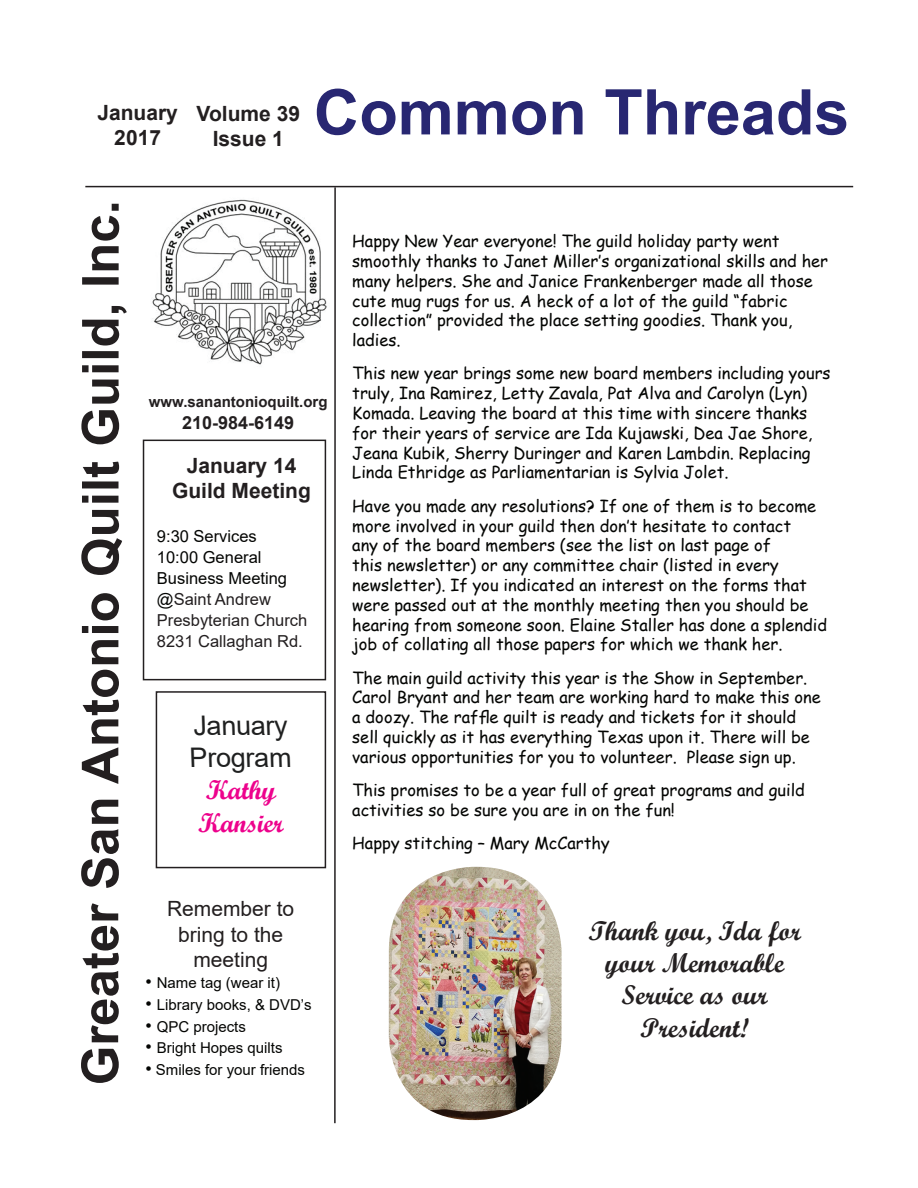
<style>
.page{position:relative;width:918px;height:1188px;background:#fff}
.page>*{position:absolute;margin:0;border:0;box-sizing:border-box;transform-origin:0 0}
.t1{font:700 63px "Arial";color:#282772}
.t2{font:700 51px "Arial";color:#231f20}
.t3{font:27px/32.4px "Script MT Bold";color:#231f20;text-align:center}
.t4{font:27px/32.4px "Arial";color:#1f2020}
.t5{font:27px/32.4px "Script MT Bold";letter-spacing:-.01em;color:#ed028c}
.t6{font:700 21px/25.2px "Arial";color:#231f20;text-align:center}
.t7{font:21px/25.2px "Arial";color:#231f20;text-align:center}
.t8{font:700 18px "Arial";color:#231f20}
.t9{font:16.5px/19.8px "Comic Sans MS";color:#040503}
.t10{font:16.5px/21px "Arial";color:#231f20}
.t11{font:15px "Arial";color:#040503}
.t12{font:700 15px "Arial";color:#231f20}
.s1{color:#040503}
.s2{font-size:18px}
</style>
<div class="page">
<img style="left:152px;top:199px;width:175px;height:166px">
<hr style="left:85px;top:186px;width:768px;height:1px;background:#231f20">
<hr style="left:334px;top:187px;width:2px;height:936px;background:#231f20">
<div style="left:156px;top:691px;width:170px;height:177px;border:2px solid #231f20"></div>
<div style="left:143px;top:440px;width:183px;height:240px;border:2px solid #231f20"></div>
<img style="left:389px;top:867px;width:173px;height:253px">
<p class="t6" style="left:97px;top:100px;width:82px">January<br>2017</p>
<p class="t6" style="left:197px;top:101px;width:105px">Volume 39<br>Issue 1</p>
<h1 class="t1" style="left:314px;top:68px;width:537px">Common Threads</h1>
<h2 class="t2" style="left:65px;top:1085px;width:887px;rotate:-90deg">Greater San Antonio Quilt Guild, Inc.</h2>
<p class="t12" style="left:149px;top:391px;width:180px">www.sanantonioquilt.org</p>
<p class="t8" style="left:182px;top:410px;width:114px">210-984-6149</p>
<p class="t6" style="left:172px;top:453px;width:140px">January 14<br>Guild Meeting</p>
<p class="t10" style="left:157px;top:525px;width:152px"><span class="s1">9:30 Services<br>10:00 General<br>Business Meeting @</span>Saint Andrew<br>Presbyterian Church<br>8231 Callaghan Rd.</p>
<h3 class="t4" style="left:190px;top:709px;width:105px">January<br>Program</h3>
<h3 class="t5" style="left:198px;top:774px;width:87px">Kathy<br>Kansier</h3>
<p class="t7" style="left:167px;top:896px;width:129px">Remember to bring to the meeting</p>
<p class="t11" style="left:145px;top:973px;width:136px"><span class="s2">•</span> Name tag (wear it)</p>
<p class="t11" style="left:145px;top:994px;width:168px"><span class="s2">•</span> Library books, &amp; DVD’s</p>
<p class="t11" style="left:145px;top:1016px;width:102px"><span class="s2">•</span> QPC projects</p>
<p class="t11" style="left:145px;top:1038px;width:139px"><span class="s2">•</span> Bright Hopes quilts</p>
<p class="t11" style="left:145px;top:1059px;width:161px"><span class="s2">•</span> Smiles for your friends</p>
<p class="t9" style="left:352px;top:231px;width:477px">Happy New Year everyone! The guild holiday party went smoothly thanks to Janet Miller’s organizational skills and her many helpers. She and Janice Frankenberger made all those cute mug rugs for us. A heck of a lot of the guild “fabric collection” provided the place setting goodies. Thank you, ladies.</p>
<p class="t9" style="left:352px;top:363px;width:480px">This new year brings some new board members including yours truly, Ina Ramirez, Letty Zavala, Pat Alva and Carolyn (Lyn)<br>Komada. Leaving the board at this time with sincere thanks for their years of service are Ida Kujawski, Dea Jae Shore, Jeana Kubik, Sherry Duringer and Karen Lambdin. Replacing Linda Ethridge as Parliamentarian is Sylvia Jolet.</p>
<p class="t9" style="left:352px;top:495px;width:477px">Have you made any resolutions? If one of them is to become more involved in your guild then don’t hesitate to contact<br>any of the board members (see the list on last page of<br>this newsletter) or any committee chair (listed in every newsletter). If you indicated an interest on the forms that were passed out at the monthly meeting then you should be hearing from someone soon. Elaine Staller has done a splendid job of collating all those papers for which we thank her.</p>
<p class="t9" style="left:352px;top:667px;width:470px">The main guild activity this year is the Show in September.<br>Carol Bryant and her team are working hard to make this one a doozy. The raffle quilt is ready and tickets for it should sell quickly as it has everything Texas upon it. There will be various opportunities for you to volunteer. Please sign up.</p>
<p class="t9" style="left:352px;top:780px;width:454px">This promises to be a year full of great programs and guild activities so be sure you are in on the fun!</p>
<p class="t9" style="left:352px;top:833px;width:259px">Happy stitching – Mary McCarthy</p>
<h3 class="t3" style="left:589px;top:914px;width:214px">Thank you, Ida for your Memorable<br>Service as our<br>President!</h3>
</div>
